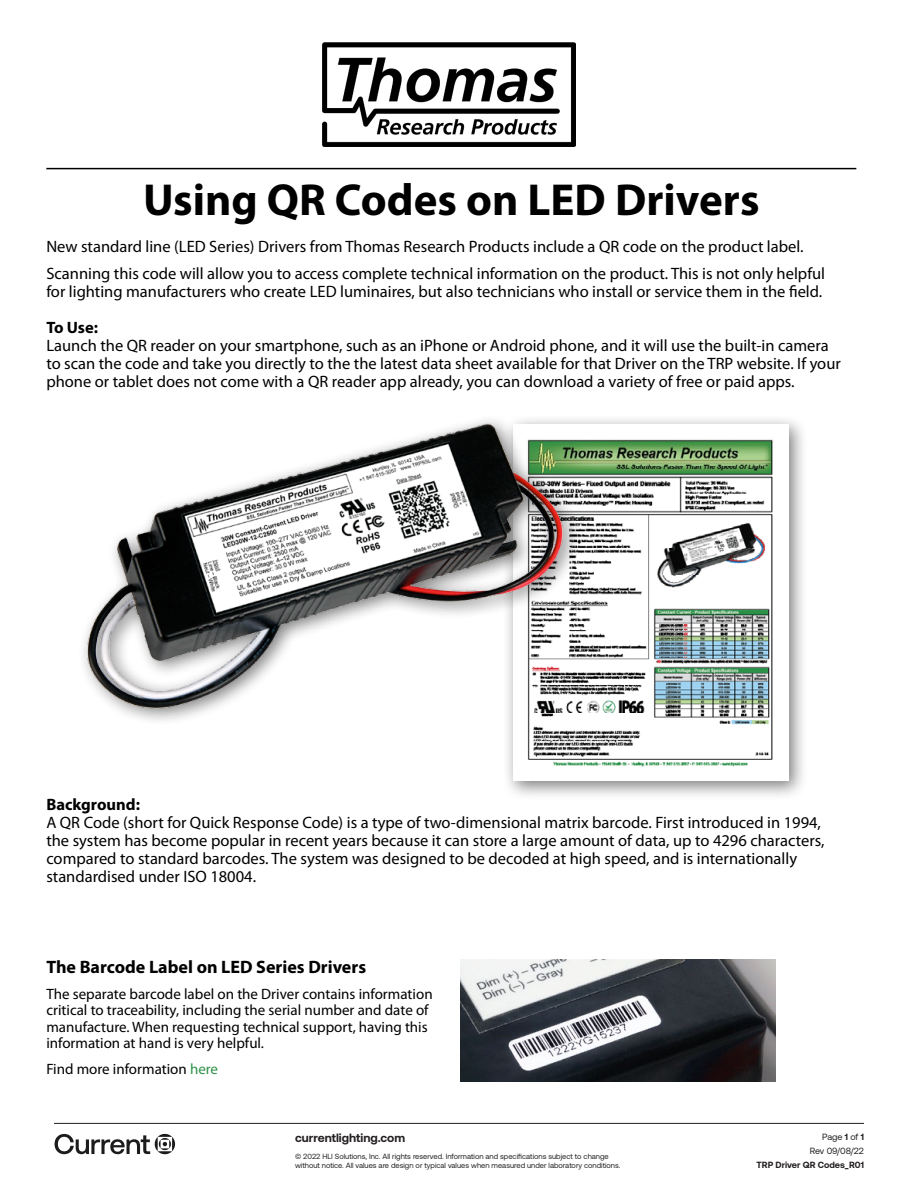
<style>
.page{position:relative;width:918px;height:1188px;background:#fff}
.page>*{position:absolute;margin:0;border:0;box-sizing:border-box;transform-origin:0 0}
.t1{font:700 45px "Myriad Pro";color:#000}
.t2{font:700 18px "Myriad Pro";color:#000}
.t3{font:16.5px/18px "Myriad Pro";color:#000}
.t4{font:15px/16.5px "Myriad Pro";color:#000}
.t5{font:700 12px "Aeonik";color:#231f20}
.t6{font:700 9px "Aeonik";color:#231f20}
.t7{font:9px/14.1px "Aeonik";letter-spacing:-.005em;color:#231f20;text-align:right}
.t8{font:7.5px/9.8px "Aeonik";color:#231f20}
.s1{font-weight:700}
.s2{color:#309148}
</style>
<div class="page">
<hr style="left:54px;top:1123px;width:810px;height:1px;background:#231f20">
<svg style="left:55px;top:1134px;width:120px;height:20px"></svg>
<img style="left:460px;top:960px;width:315px;height:121px">
<div style="left:502px;top:414px;width:306px;height:387px;background:#000;opacity:.5"></div>
<div style="left:513px;top:424px;width:275px;height:357px;background:#fff"></div>
<img style="left:527px;top:439px;width:246px;height:327px">
<div style="left:78px;top:414px;width:504px;height:313px;background:#000;opacity:.5"></div>
<img style="left:82px;top:420px;width:486px;height:300px">
<hr style="left:46px;top:168px;width:810px;height:1px;background:#000">
<img style="left:322px;top:43px;width:254px;height:103px">
<p class="t1" style="left:143px;top:171px;width:618px">Using QR Codes on LED Drivers</p>
<p class="t3" style="left:46px;top:233px;width:780px;line-height:27px">New standard line (LED Series) Drivers from Thomas Research Products include a QR code on the product label.<br>Scanning this code will allow you to access complete technical information on the product. This is not only helpful</p>
<p class="t3" style="left:46px;top:273px;width:778px;line-height:36px">for lighting manufacturers who create LED luminaires, but also technicians who install or service them in the field.<br><span class="s1">To Use:</span></p>
<p class="t3" style="left:46px;top:336px;width:796px">Launch the QR reader on your smartphone, such as an iPhone or Android phone, and it will use the built-in camera to scan the code and take you directly to the the latest data sheet available for that Driver on the TRP website. If your phone or tablet does not come with a QR reader app already, you can download a variety of free or paid apps.</p>
<p class="t3" style="left:46px;top:795px;width:780px"><span class="s1">Background:<br></span>A QR Code (short for Quick Response Code) is a type of two-dimensional matrix barcode. First introduced in 1994, the system has become popular in recent years because it can store a large amount of data, up to 4296 characters, compared to standard barcodes. The system was designed to be decoded at high speed, and is internationally standardised under ISO 18004.</p>
<p class="t2" style="left:46px;top:956px;width:321px">The Barcode Label on LED Series Drivers</p>
<p class="t4" style="left:46px;top:985px;width:388px">The separate barcode label on the Driver contains information critical to traceability, including the serial number and date of manufacture. When requesting technical support, having this information at hand is very helpful.</p>
<p class="t4" style="left:46px;top:1060px;width:173px">Find more information <span class="s2">here</span></p>
<p class="t5" style="left:295px;top:1131px;width:112px">currentlighting.com</p>
<p class="t8" style="left:295px;top:1151px;width:327px">© 2022 HLI Solutions, Inc. All rights reserved. Information and specifications subject to change without notice. All values are design or typical values when measured under laboratory conditions.</p>
<p class="t7" style="left:810px;top:1130px;width:56px">Page <span class="s1">1</span> of <span class="s1">1<br></span>Rev 09/08/22</p>
<p class="t6" style="left:757px;top:1160px;width:109px">TRP Driver QR Codes_R01</p>
</div>
